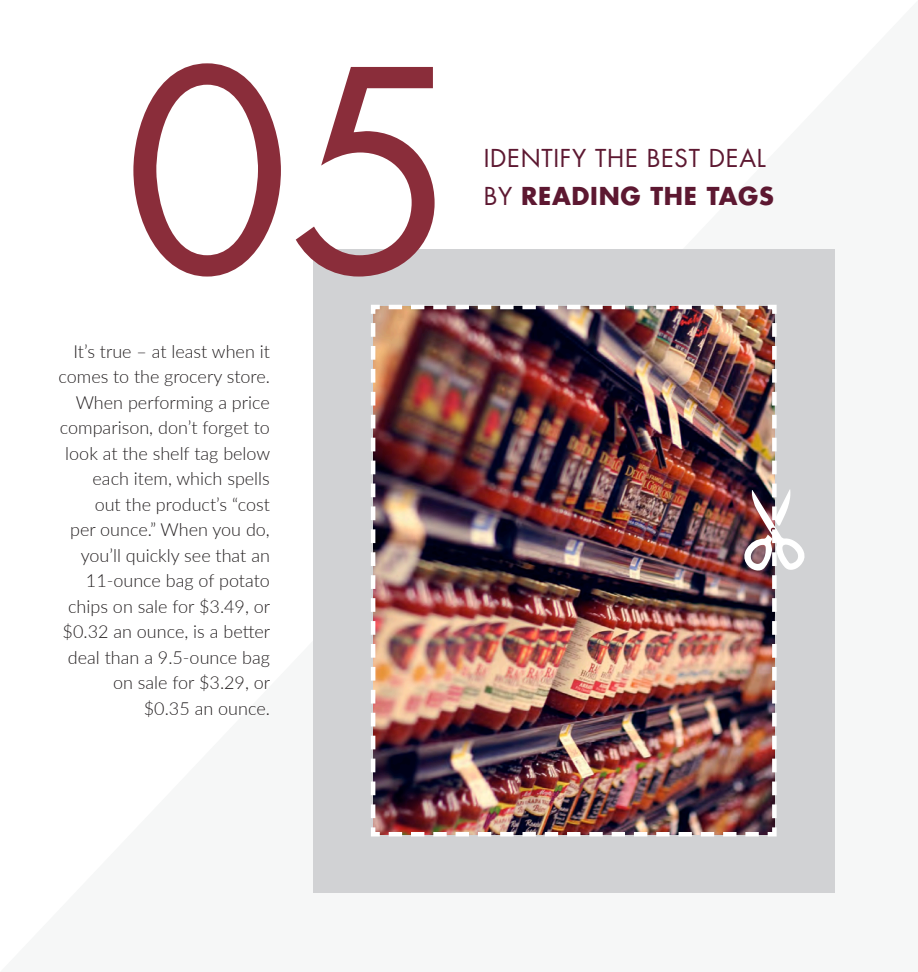
<style>
.page{position:relative;width:918px;height:972px;background:#fff}
.page>*{position:absolute;margin:0;border:0;box-sizing:border-box;transform-origin:0 0}
.t1{font:273.3px "Futura";color:#8a2d3a}
.t2{font:24px "Futura";letter-spacing:.03em;color:#5d1831}
.t3{font:700 24px "Futura";letter-spacing:.03em;color:#5d1831}
.t4{font:300 18px/25.5px "Lato";color:#231f20;text-align:right}
.s1{font-weight:400}
</style>
<div class="page">
<div style="left:313px;top:249px;width:522px;height:643px;background:#d1d2d4"></div>
<img style="left:371px;top:304px;width:406px;height:533px">
<img style="left:740px;top:318px;width:65px;height:500px">
<p class="t1" style="left:123px;top:-2px;width:337px">05</p>
<p class="t4" style="left:58px;top:338px;width:213px">It’s true – at least when it comes to the grocery store.<br>When performing a price comparison, don’t forget to look at the shelf tag below each item, which spells<br>out the product’s “cost<br>per ounce.” When you do, you’ll quickly see that an<br>11-ounce bag of potato chips on sale for $3.49, or $0.32 an ounce, is a better deal than a 9.5-ounce bag on sale for $3.29, or<br>$0.35 an ounce.</p>
<p class="t2" style="left:484px;top:143px;width:284px">IDENTIFY THE BEST DEAL</p>
<p class="t3" style="left:484px;top:180px;width:292px"><span class="s1">BY</span> READING THE TAGS</p>
</div>
